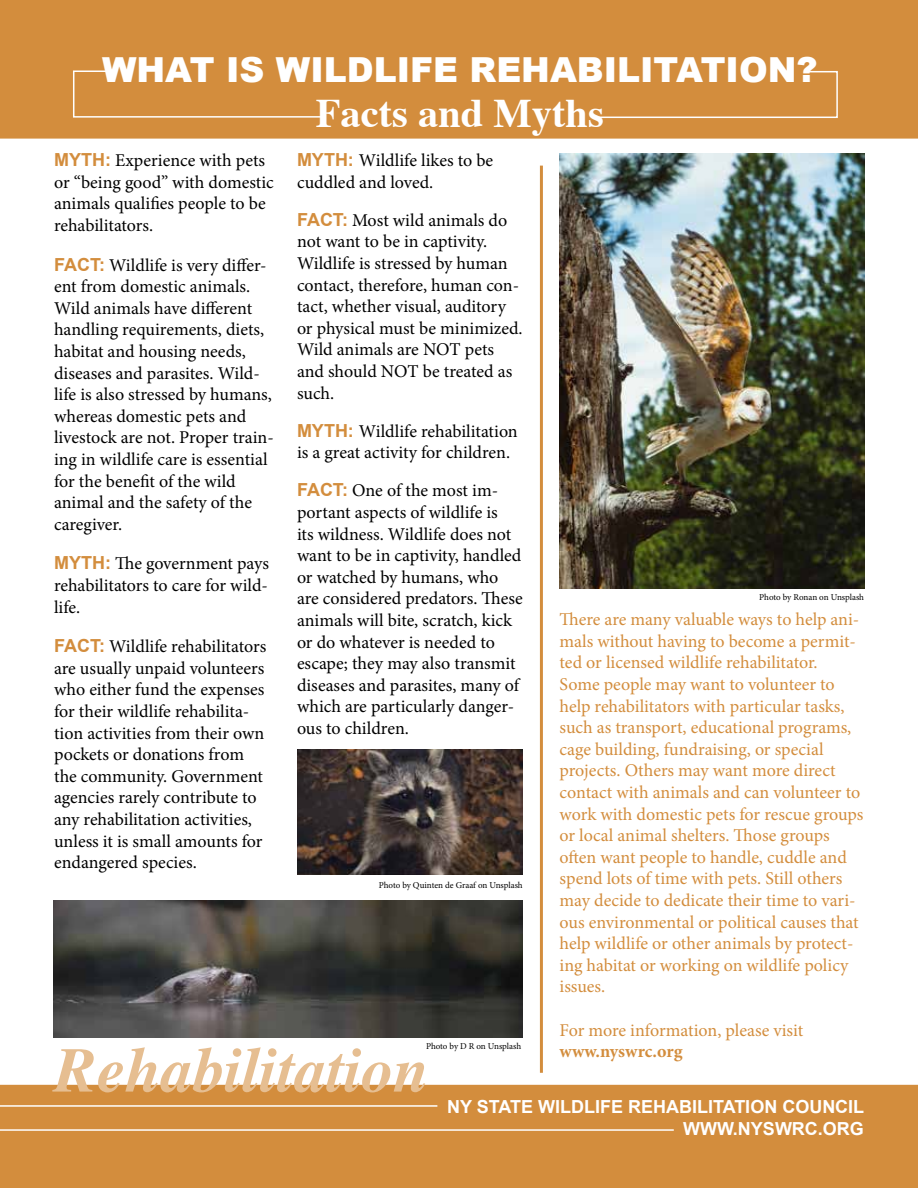
<style>
.page{position:relative;width:918px;height:1188px;background:#fff}
.page>*{position:absolute;margin:0;border:0;box-sizing:border-box;transform-origin:0 0}
.t1{font:italic 700 63.3px "Times";color:#e6be91}
.t2{font:700 40.5px "Times";color:#fff}
.t3{font:900 34.5px "Arial";color:#fff}
.t4{font:18px/21.6px "Minion Pro";color:#000}
.t5{font:18px/21.6px "Minion Pro";color:#d38d3d}
.t6{font:700 18px/21.6px "Arial";color:#fff;text-align:right}
.t7{font:700 18px "Minion Pro";color:#d38d3d}
.t8{font:9px "Minion Pro";letter-spacing:-.005em;color:#000}
.s1{font-family:"Arial";font-weight:700;color:#d38d3d}
</style>
<div class="page">
<div style="left:0;top:0;width:918px;height:139px;background:#d38d3d"></div>
<div style="left:72px;top:70px;width:254px;height:48px;background:#d38d3d"></div>
<svg style="left:591px;top:70px;width:248px;height:49px;background:#d49144"></svg>
<hr style="left:540px;top:166px;width:3px;height:907px;background:#d38d3d">
<img style="left:560px;top:153px;width:304px;height:436px">
<img style="left:297px;top:749px;width:226px;height:125px">
<img style="left:53px;top:901px;width:470px;height:137px">
<div style="left:0;top:1084px;width:918px;height:104px;background:#d38d3d"></div>
<hr style="left:0;top:1105px;width:437px;height:2px;background:#fff">
<hr style="left:0;top:1129px;width:674px;height:2px;background:#fff">
<h3 class="t3" style="left:102px;top:44px;width:717px">WHAT IS WILDLIFE REHABILITATION?</h3>
<h2 class="t2" style="left:316px;top:75px;width:289px">Facts and Myths</h2>
<p class="t4" style="left:54px;top:150px;width:221px"><span class="s1">MYTH:</span> Experience with pets or “being good” with domestic animals qualifies people to be rehabilitators.</p>
<p class="t4" style="left:54px;top:254px;width:221px"><span class="s1">FACT:</span> Wildlife is very differ&shy;ent from domestic animals.<br>Wild animals have different handling requirements, diets, habitat and housing needs, diseases and parasites. Wild&shy;life is also stressed by humans, whereas domestic pets and livestock are not. Proper train&shy;ing in wildlife care is essential for the benefit of the wild animal and the safety of the caregiver.</p>
<p class="t4" style="left:54px;top:553px;width:217px;text-align:justify"><span class="s1">MYTH:</span> The government pays rehabilitators to care for wild&shy;life.</p>
<p class="t4" style="left:54px;top:636px;width:214px"><span class="s1">FACT:</span> Wildlife rehabilitators are usually unpaid volunteers who either fund the expenses for their wildlife rehabilita&shy;tion activities from their own pockets or donations from the community. Government agencies rarely contribute to any rehabilitation activities, unless it is small amounts for endangered species.</p>
<p class="t4" style="left:297px;top:150px;width:198px"><span class="s1">MYTH:</span> Wildlife likes to be cuddled and loved.</p>
<p class="t4" style="left:297px;top:209px;width:227px"><span class="s1">FACT:</span> Most wild animals do not want to be in captivity.<br>Wildlife is stressed by human contact, therefore, human con&shy;tact, whether visual, auditory or physical must be minimized.<br>Wild animals are NOT pets and should NOT be treated as such.</p>
<p class="t4" style="left:297px;top:420px;width:222px"><span class="s1">MYTH:</span> Wildlife rehabilitation is a great activity for children.</p>
<p class="t4" style="left:297px;top:480px;width:227px"><span class="s1">FACT:</span> One of the most im&shy;portant aspects of wildlife is<br>its wildness. Wildlife does not want to be in captivity, handled or watched by humans, who are considered predators. These animals will bite, scratch, kick or do whatever is needed to escape; they may also transmit diseases and parasites, many of which are particularly danger&shy;ous to children.</p>
<p class="t8" style="left:759px;top:591px;width:106px">Photo by Ronan on Unsplash</p>
<p class="t5" style="left:560px;top:609px;width:305px">There are many valuable ways to help ani&shy;mals without having to become a permit&shy;ted or licensed wildlife rehabilitator.<br>Some people may want to volunteer to help rehabilitators with particular tasks, such as transport, educational programs, cage building, fundraising, or special projects. Others may want more direct contact with animals and can volunteer to work with domestic pets for rescue groups or local animal shelters. Those groups often want people to handle, cuddle and spend lots of time with pets. Still others may decide to dedicate their time to vari&shy;ous environmental or political causes that help wildlife or other animals by protect&shy;ing habitat or working on wildlife policy issues.</p>
<p class="t5" style="left:560px;top:1019px;width:245px">For more information, please visit</p>
<p class="t7" style="left:560px;top:1039px;width:124px">www.nyswrc.org</p>
<p class="t8" style="left:379px;top:879px;width:145px">Photo by Quinten de Graaf on Unsplash</p>
<p class="t8" style="left:426px;top:1040px;width:97px">Photo by D R on Unsplash</p>
<h1 class="t1" style="left:54px;top:1011px;width:375px">Rehabilitation</h1>
<p class="t6" style="left:447px;top:1097px;width:419px">NY STATE WILDLIFE REHABILITATION COUNCIL<br>WWW.NYSWRC.ORG</p>
</div>
